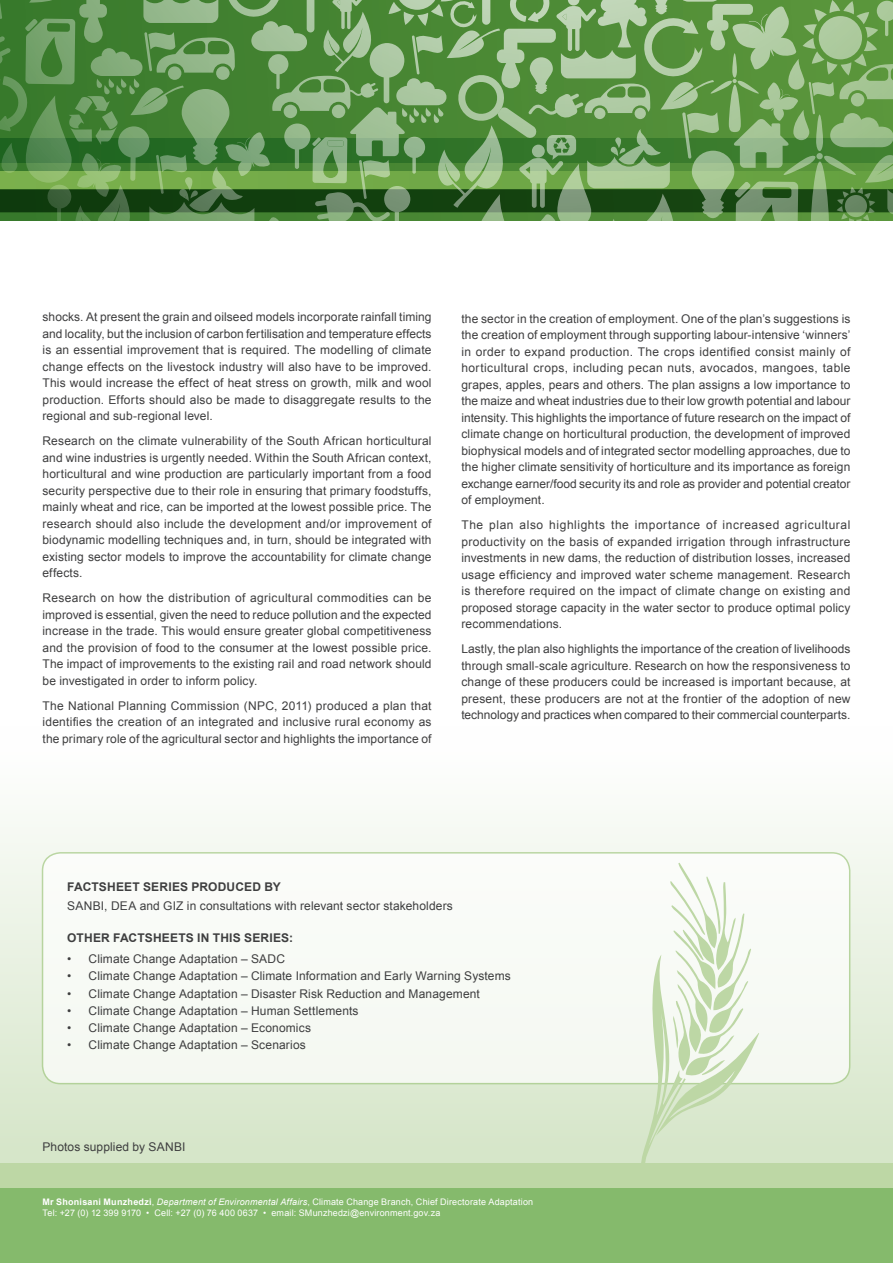
<style>
.page{position:relative;width:893px;height:1263px;background:#fff}
.page>*{position:absolute;margin:0;border:0;box-sizing:border-box;transform-origin:0 0}
.Body_8pt{font:12px/16.5px "Arial";letter-spacing:.01em;color:#3e3e3f;text-align:justify}
.Bullets_8pt{font:12px "Arial";letter-spacing:.01em;color:#3e3e3f}
.B_Head_8pt{font:700 12px "Arial";letter-spacing:.015em;color:#3e3e3f}
.Body_8pt-2{font:9px/10.5px "Arial";letter-spacing:.02em;color:#fff}
.s1{font-weight:700}
.s2{font-style:italic}
</style>
<div class="page">
<svg style="left:0;top:0;width:893px;height:221px;background:#639553"></svg>
<div style="left:0;top:726px;width:893px;height:445px;background:linear-gradient(to bottom,#fff,#d3e4c6)"></div>
<div style="left:0;top:1163px;width:893px;height:64px;background:#bdd7a5"></div>
<div style="left:0;top:1188px;width:893px;height:75px;background:#85ba6c"></div>
<div style="left:43px;top:853px;width:807px;height:231px;background:#f8faf5;border-radius:18px"></div>
<div style="left:42px;top:852px;width:808px;height:232px;border:2px solid #a2c882;border-radius:18px"></div>
<svg style="left:641px;top:863px;width:118px;height:300px"></svg>
<p class="Body_8pt" style="left:43px;top:309px;width:391px">shocks. At present the grain and oilseed models incorporate rainfall timing and locality, but the inclusion of carbon fertilisation and temperature effects is an essential improvement that is required. The modelling of climate change effects on the livestock industry will also have to be improved.<br>This would increase the effect of heat stress on growth, milk and wool production. Efforts should also be made to disaggregate results to the regional and sub-regional level.</p>
<p class="Body_8pt" style="left:43px;top:433px;width:391px">Research on the climate vulnerability of the South African horticultural and wine industries is urgently needed. Within the South African context, horticultural and wine production are particularly important from a food security perspective due to their role in ensuring that primary foodstuffs, mainly wheat and rice, can be imported at the lowest possible price. The research should also include the development and/or improvement of biodynamic modelling techniques and, in turn, should be integrated with existing sector models to improve the accountability for climate change effects.</p>
<p class="Body_8pt" style="left:43px;top:590px;width:391px">Research on how the distribution of agricultural commodities can be improved is essential, given the need to reduce pollution and the expected increase in the trade. This would ensure greater global competitiveness and the provision of food to the consumer at the lowest possible price.<br>The impact of improvements to the existing rail and road network should be investigated in order to inform policy.</p>
<p class="Body_8pt" style="left:43px;top:697px;width:391px">The National Planning Commission (NPC, 2011) produced a plan that identifies the creation of an integrated and inclusive rural economy as the primary role of the agricultural sector and highlights the importance of</p>
<p class="Body_8pt" style="left:461px;top:310px;width:391px">the sector in the creation of employment. One of the plan’s suggestions is the creation of employment through supporting labour-intensive ‘winners’ in order to expand production. The crops identified consist mainly of horticultural crops, including pecan nuts, avocados, mangoes, table grapes, apples, pears and others. The plan assigns a low importance to the maize and wheat industries due to their low growth potential and labour intensity. This highlights the importance of future research on the impact of climate change on horticultural production, the development of improved biophysical models and of integrated sector modelling approaches, due to the higher climate sensitivity of horticulture and its importance as foreign exchange earner/food security its and role as provider and potential creator of employment.</p>
<p class="Body_8pt" style="left:461px;top:517px;width:391px">The plan also highlights the importance of increased agricultural productivity on the basis of expanded irrigation through infrastructure investments in new dams, the reduction of distribution losses, increased usage efficiency and improved water scheme management. Research is therefore required on the impact of climate change on existing and proposed storage capacity in the water sector to produce optimal policy recommendations.</p>
<p class="Body_8pt" style="left:461px;top:641px;width:391px">Lastly, the plan also highlights the importance of the creation of livelihoods through small-scale agriculture. Research on how the responsiveness to change of these producers could be increased is important because, at present, these producers are not at the frontier of the adoption of new technology and practices when compared to their commercial counterparts.</p>
<p class="B_Head_8pt" style="left:67px;top:878px;width:215px">FACTSHEET SERIES PRODUCED BY</p>
<p class="Body_8pt" style="left:67px;top:897px;width:387px">SANBI, DEA and GIZ in consultations with relevant sector stakeholders</p>
<p class="B_Head_8pt" style="left:67px;top:930px;width:227px">OTHER FACTSHEETS IN THIS SERIES:</p>
<p class="Bullets_8pt" style="left:67px;top:951px;width:219px">• Climate Change Adaptation – SADC</p>
<p class="Bullets_8pt" style="left:67px;top:968px;width:445px">• Climate Change Adaptation – Climate Information and Early Warning Systems</p>
<p class="Bullets_8pt" style="left:67px;top:985px;width:414px">• Climate Change Adaptation – Disaster Risk Reduction and Management</p>
<p class="Bullets_8pt" style="left:67px;top:1002px;width:293px">• Climate Change Adaptation – Human Settlements</p>
<p class="Bullets_8pt" style="left:67px;top:1020px;width:245px">• Climate Change Adaptation – Economics</p>
<p class="Bullets_8pt" style="left:67px;top:1037px;width:240px">• Climate Change Adaptation – Scenarios</p>
<p class="Body_8pt" style="left:43px;top:1139px;width:144px">Photos supplied by SANBI</p>
<p class="Body_8pt-2" style="left:43px;top:1197px;width:492px"><span class="s1">Mr Shonisani Munzhedzi</span>, <span class="s2">Department of Environmental Affairs</span>, Climate Change Branch, Chief Directorate Adaptation<br>Tel: +27 (0) 12 399 9170 • Cell: +27 (0) 76 400 0637 • email: SMunzhedzi@environment.gov.za</p>
</div>
